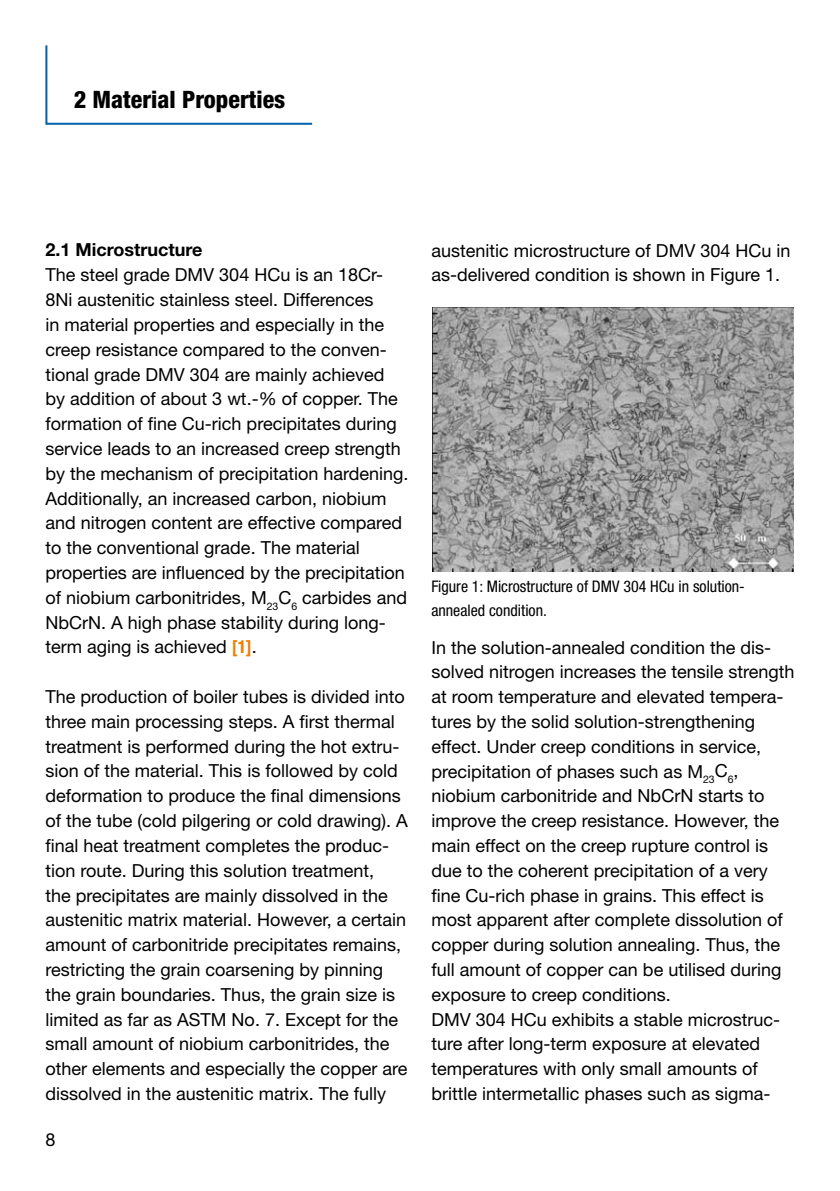
<style>
.page{position:relative;width:840px;height:1191px;background:#fff}
.page>*{position:absolute;margin:0;border:0;box-sizing:border-box;transform-origin:0 0}
.t1{font:800 condensed 24px "Helvetica Neue";color:#000}
.t2{font:18px/24.8px "Helvetica Neue";color:#000}
.t3{font:700 18px "Helvetica Neue";color:#000}
.t4{font:condensed 16px/24px "Helvetica Neue";color:#000}
.s1{font-weight:700;font-stretch:condensed;color:#ee7f00}
</style>
<div class="page">
<img style="left:432px;top:307px;width:361px;height:265px">
<svg style="left:45px;top:45px;width:268px;height:80px"></svg>
<h1 class="t1" style="left:74px;top:84px;width:213px">2 Material Properties</h1>
<p class="t3" style="left:45px;top:239px;width:159px">2.1 Microstructure</p>
<p class="t2" style="left:45px;top:262px;width:364px">The steel grade DMV 304 HCu is an 18Cr-8Ni austenitic stainless steel. Differences<br>in material properties and especially in the creep resistance compared to the conven&shy;tional grade DMV 304 are mainly achieved by addition of about 3 wt.-% of copper. The formation of fine Cu-rich precipitates during service leads to an increased creep strength by the mechanism of precipitation hardening.<br>Additionally, an increased carbon, niobium and nitrogen content are effective compared to the conventional grade. The material properties are influenced by the precipitation of niobium carbonitrides, M<sub>23</sub>C<sub>6</sub> carbides and NbCrN. A high phase stability during long&shy;term aging is achieved <span class="s1">[1]</span>.</p>
<p class="t2" style="left:45px;top:684px;width:364px">The production of boiler tubes is divided into three main processing steps. A first thermal treatment is performed during the hot extru&shy;sion of the material. This is followed by cold deformation to produce the final dimensions of the tube (cold pilgering or cold drawing). A final heat treatment completes the produc&shy;tion route. During this solution treatment,<br>the precipitates are mainly dissolved in the austenitic matrix material. However, a certain amount of carbonitride precipitates remains, restricting the grain coarsening by pinning the grain boundaries. Thus, the grain size is limited as far as ASTM No. 7. Except for the small amount of niobium carbonitrides, the other elements and especially the copper are dissolved in the austenitic matrix. The fully</p>
<p class="t2" style="left:45px;top:1126px;width:12px">8</p>
<p class="t2" style="left:431px;top:237px;width:360px">austenitic microstructure of DMV 304 HCu in as-delivered condition is shown in Figure 1.</p>
<p class="t4" style="left:431px;top:574px;width:315px">Figure 1: Microstructure of DMV 304 HCu in solution&shy;annealed condition.</p>
<p class="t2" style="left:431px;top:634px;width:364px">In the solution-annealed condition the dis&shy;solved nitrogen increases the tensile strength at room temperature and elevated tempera&shy;tures by the solid solution-strengthening effect. Under creep conditions in service, precipitation of phases such as M<sub>23</sub>C<sub>6</sub>, niobium carbonitride and NbCrN starts to improve the creep resistance. However, the main effect on the creep rupture control is due to the coherent precipitation of a very fine Cu-rich phase in grains. This effect is most apparent after complete dissolution of copper during solution annealing. Thus, the full amount of copper can be utilised during exposure to creep conditions.<br>DMV 304 HCu exhibits a stable microstruc&shy;ture after long-term exposure at elevated temperatures with only small amounts of brittle intermetallic phases such as sigma-</p>
</div>
